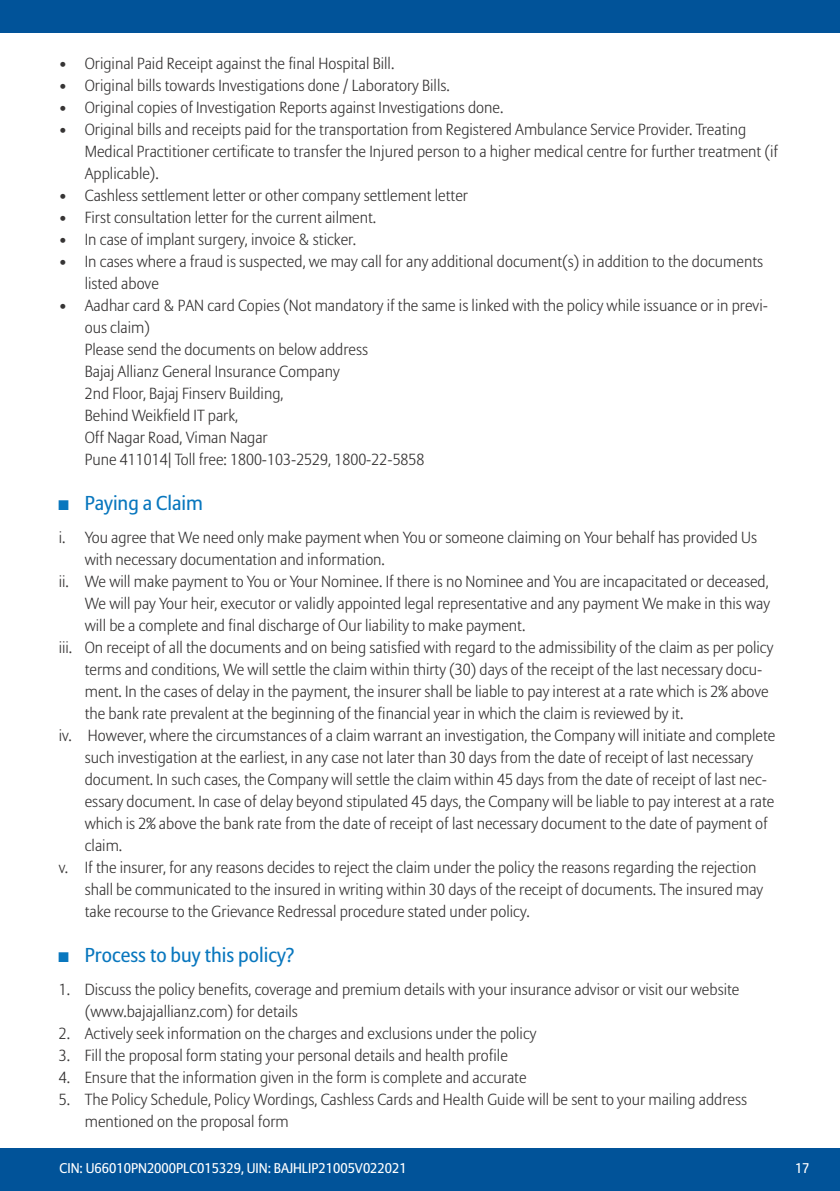
<style>
.page{position:relative;width:840px;height:1191px;background:#fff}
.page>*{position:absolute;margin:0;border:0;box-sizing:border-box;transform-origin:0 0}
.t1{font:20px "Allianz Sans";color:#0977be}
.t2{font:300 16px/22px "Allianz Sans";color:#363434}
.t3{font:14px "Allianz Sans";color:#fff}
</style>
<div class="page">
<div style="left:0;top:0;width:839px;height:33px;background:#015399"></div>
<div style="left:0;top:1148px;width:839px;height:43px;background:#015399"></div>
<p class="t2" style="left:59px;top:52px;width:337px">• Original Paid Receipt against the final Hospital Bill.</p>
<p class="t2" style="left:59px;top:74px;width:392px">• Original bills towards Investigations done / Laboratory Bills.</p>
<p class="t2" style="left:59px;top:96px;width:446px">• Original copies of Investigation Reports against Investigations done.</p>
<p class="t2" style="left:85px;top:118px;width:694px;text-indent:-26px">• Original bills and receipts paid for the transportation from Registered Ambulance Service Provider. Treating<br>Medical Practitioner certificate to transfer the Injured person to a higher medical centre for further treatment (if<br>Applicable).</p>
<p class="t2" style="left:59px;top:184px;width:410px">• Cashless settlement letter or other company settlement letter</p>
<p class="t2" style="left:59px;top:206px;width:319px">• First consultation letter for the current ailment.</p>
<p class="t2" style="left:59px;top:228px;width:298px">• In case of implant surgery, invoice &amp; sticker.</p>
<p class="t2" style="left:85px;top:250px;width:679px;text-indent:-26px">• In cases where a fraud is suspected, we may call for any additional document(s) in addition to the documents listed above</p>
<p class="t2" style="left:85px;top:294px;width:684px;text-indent:-26px">• Aadhar card &amp; PAN card Copies (Not mandatory if the same is linked with the policy while issuance or in previ&shy;ous claim)<br>Please send the documents on below address<br>Bajaj Allianz General Insurance Company<br>2nd Floor, Bajaj Finserv Building,<br>Behind Weikfield IT park,<br>Off Nagar Road, Viman Nagar<br>Pune 411014| Toll free: 1800-103-2529, 1800-22-5858</p>
<p class="t1" style="left:85px;top:491px;width:120px">Paying a Claim</p>
<p class="t2" style="left:59px;top:526px;width:699px">i. You agree that We need only make payment when You or someone claiming on Your behalf has provided Us</p>
<p class="t2" style="left:85px;top:548px;width:301px">with necessary documentation and information.</p>
<p class="t2" style="left:59px;top:570px;width:711px">ii. We will make payment to You or Your Nominee. If there is no Nominee and You are incapacitated or deceased,</p>
<p class="t2" style="left:85px;top:592px;width:686px">We will pay Your heir, executor or validly appointed legal representative and any payment We make in this way</p>
<p class="t2" style="left:85px;top:614px;width:442px">will be a complete and final discharge of Our liability to make payment.</p>
<p class="t2" style="left:59px;top:636px;width:715px">iii. On receipt of all the documents and on being satisfied with regard to the admissibility of the claim as per policy</p>
<p class="t2" style="left:85px;top:658px;width:678px">terms and conditions, We will settle the claim within thirty (30) days of the receipt of the last necessary docu-</p>
<p class="t2" style="left:85px;top:680px;width:685px">ment. In the cases of delay in the payment, the insurer shall be liable to pay interest at a rate which is 2% above</p>
<p class="t2" style="left:85px;top:702px;width:599px">the bank rate prevalent at the beginning of the financial year in which the claim is reviewed by it.</p>
<p class="t2" style="left:59px;top:724px;width:717px">iv. However, where the circumstances of a claim warrant an investigation, the Company will initiate and complete</p>
<p class="t2" style="left:85px;top:746px;width:669px">such investigation at the earliest, in any case not later than 30 days from the date of receipt of last necessary</p>
<p class="t2" style="left:85px;top:768px;width:683px">document. In such cases, the Company will settle the claim within 45 days from the date of receipt of last nec-</p>
<p class="t2" style="left:85px;top:790px;width:690px">essary document. In case of delay beyond stipulated 45 days, the Company will be liable to pay interest at a rate</p>
<p class="t2" style="left:85px;top:812px;width:684px">which is 2% above the bank rate from the date of receipt of last necessary document to the date of payment of</p>
<p class="t2" style="left:85px;top:834px;width:39px">claim.</p>
<p class="t2" style="left:59px;top:856px;width:698px">v. If the insurer, for any reasons decides to reject the claim under the policy the reasons regarding the rejection</p>
<p class="t2" style="left:85px;top:878px;width:679px">shall be communicated to the insured in writing within 30 days of the receipt of documents. The insured may</p>
<p class="t2" style="left:85px;top:900px;width:446px">take recourse to the Grievance Redressal procedure stated under policy.</p>
<p class="t1" style="left:85px;top:943px;width:211px">Process to buy this policy?</p>
<p class="t2" style="left:85px;top:978px;width:655px;text-indent:-26px">1. Discuss the policy benefits, coverage and premium details with your insurance advisor or visit our website (www.bajajallianz.com) for details</p>
<p class="t2" style="left:59px;top:1022px;width:479px">2. Actively seek information on the charges and exclusions under the policy</p>
<p class="t2" style="left:59px;top:1044px;width:450px">3. Fill the proposal form stating your personal details and health profile</p>
<p class="t2" style="left:59px;top:1066px;width:469px">4. Ensure that the information given in the form is complete and accurate</p>
<p class="t2" style="left:85px;top:1088px;width:663px;text-indent:-26px">5. The Policy Schedule, Policy Wordings, Cashless Cards and Health Guide will be sent to your mailing address mentioned on the proposal form</p>
<p class="t3" style="left:59px;top:1159px;width:348px">CIN: U66010PN2000PLC015329, UIN: BAJHLIP21005V022021</p>
<p class="t3" style="left:794px;top:1159px;width:16px">17</p>
</div>
